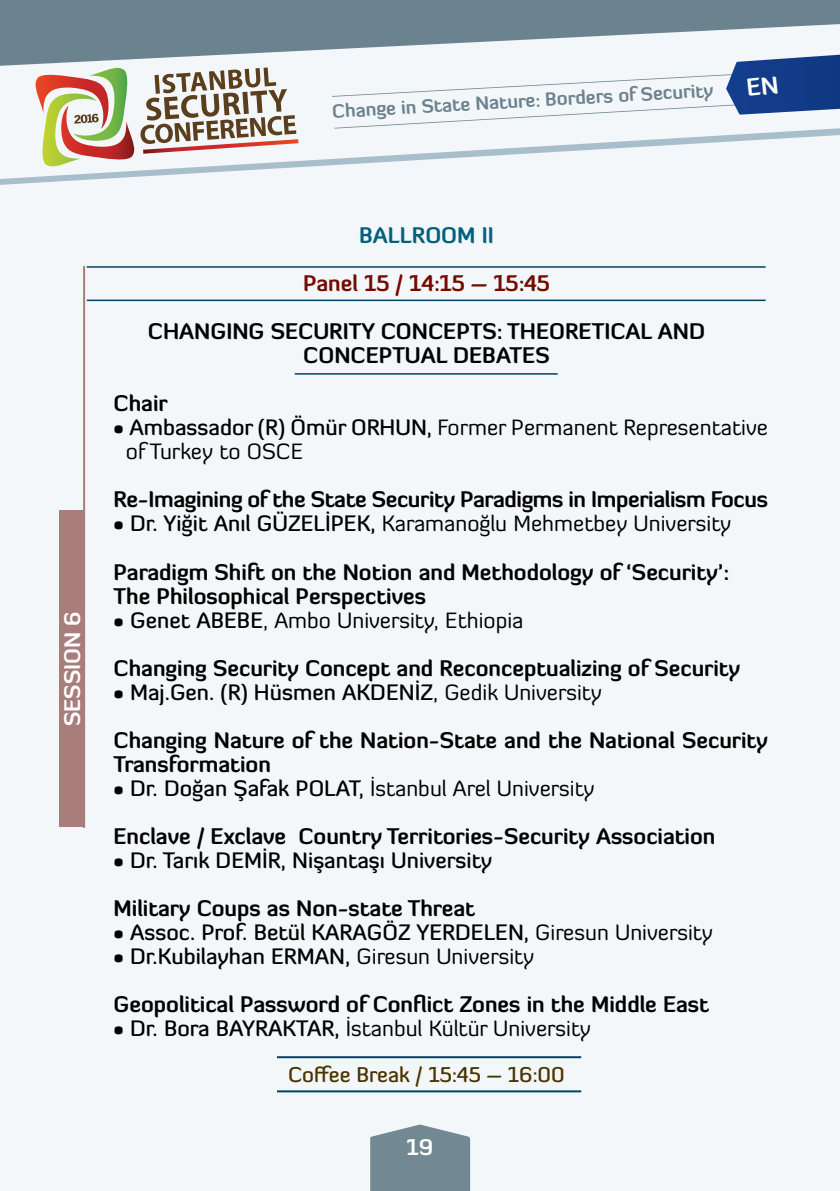
<style>
.page{position:relative;width:840px;height:1191px;background:#fff}
.page>*{position:absolute;margin:0;border:0;box-sizing:border-box;transform-origin:0 0}
.t1{font:700 22px/48px "Diavlo";color:#000}
.t2{font:22px/24px "Diavlo";color:#000}
.t3{font:500 22px "Diavlo";color:#000}
.t4{font:700 22px "Diavlo";color:#750a00}
.t5{font:700 22px "Diavlo";color:#fff}
.t6{font:700 22px "Diavlo";color:#00607b}
.t7{font:500 21px "Diavlo";color:#4a3400}
.t8{font:700 18.6px "Diavlo";color:#6b838f}
.s1{font-weight:500}
.s2{font-weight:400}
</style>
<div class="page">
<div style="left:0;top:0;width:839px;height:1191px;background:#f3f7f9"></div>
<svg style="left:0;top:0;width:839px;height:66px;fill:#6b838f"></svg>
<svg style="left:0;top:129px;width:839px;height:56px"></svg>
<svg style="left:370px;top:1124px;width:100px;height:67px;background:#7f939d"></svg>
<svg style="left:34px;top:67px;width:264px;height:101px"></svg>
<hr style="left:87px;top:266px;width:678px;height:2px;background:#004360">
<hr style="left:294px;top:373px;width:263px;height:2px;background:#004360">
<hr style="left:87px;top:299px;width:678px;height:2px;background:#004360">
<hr style="left:277px;top:1056px;width:304px;height:2px;background:#004360">
<hr style="left:277px;top:1090px;width:304px;height:2px;background:#004360">
<div style="left:59px;top:510px;width:25px;height:317px;background:#a97d7b"></div>
<hr style="left:83px;top:266px;width:2px;height:562px;background:#a97d7b">
<svg style="left:332px;top:53px;width:507px;height:76px"></svg>
<p class="t8" style="left:331px;top:99px;width:383px;rotate:-3deg">Change in State Nature: Borders of Security</p>
<p class="t5" style="left:58px;top:726px;width:116px;rotate:-90deg">SESSION 6</p>
<p class="t6" style="left:359px;top:221px;width:136px">BALLROOM II</p>
<p class="t4" style="left:303px;top:269px;width:248px">Panel 15 / 14:15 – 15:45</p>
<p class="t1" style="left:148px;top:319px;width:558px;line-height:24px;text-align:center">CHANGING SECURITY CONCEPTS: THEORETICAL AND<br>CONCEPTUAL DEBATES</p>
<p class="t1" style="left:113px;top:379px;width:56px">Chair</p>
<p class="t2" style="left:126px;top:415px;width:643px;text-indent:-12px"><span class="s1">• Ambassador (R) Ömür ORHUN,</span> Former Permanent Representative of Turkey to OSCE</p>
<p class="t1" style="left:113px;top:475px;width:655px">Re-Imagining of the State Security Paradigms in Imperialism Focus</p>
<p class="t1" style="left:113px;top:499px;width:619px"><span class="s1">• Dr. Yiğit Anıl GÜZELİPEK,</span> <span class="s2">Karamanoğlu Mehmetbey University<br></span>Paradigm Shift on the Notion and Methodology of ‘Security’:</p>
<p class="t1" style="left:113px;top:571px;width:314px">The Philosophical Perspectives</p>
<p class="t1" style="left:113px;top:595px;width:628px"><span class="s1">• Genet ABEBE</span><span class="s2">, Ambo University, Ethiopia<br></span>Changing Security Concept and Reconceptualizing of Security</p>
<p class="t1" style="left:113px;top:667px;width:655px"><span class="s1">• Maj.Gen. (R) Hüsmen AKDENİZ</span><span class="s2">, Gedik University<br></span>Changing Nature of the Nation-State and the National Security</p>
<p class="t1" style="left:113px;top:739px;width:159px">Transformation</p>
<p class="t1" style="left:113px;top:763px;width:603px"><span class="s1">• Dr. Doğan Şafak POLAT,</span> <span class="s2">İstanbul Arel University<br></span>Enclave / Exclave Country Territories-Security Association</p>
<p class="t3" style="left:113px;top:846px;width:380px">• Dr. Tarık DEMİR, Nişantaşı University</p>
<p class="t1" style="left:113px;top:883px;width:363px">Military Coups as Non-state Threat</p>
<p class="t3" style="left:113px;top:918px;width:600px">• Assoc. Prof. Betül KARAGÖZ YERDELEN, <span class="s2">Giresun University</span></p>
<p class="t1" style="left:113px;top:931px;width:596px"><span class="s1">• Dr.Kubilayhan ERMAN,</span> <span class="s2">Giresun University<br></span>Geopolitical Password of Conflict Zones in the Middle East</p>
<p class="t2" style="left:113px;top:1015px;width:478px"><span class="s1">• Dr. Bora BAYRAKTAR,</span> İstanbul Kültür University</p>
<p class="t7" style="left:288px;top:1061px;width:278px">Coffee Break / 15:45 – 16:00</p>
<p class="t5" style="left:406px;top:1132px;width:28px">19</p>
</div>
